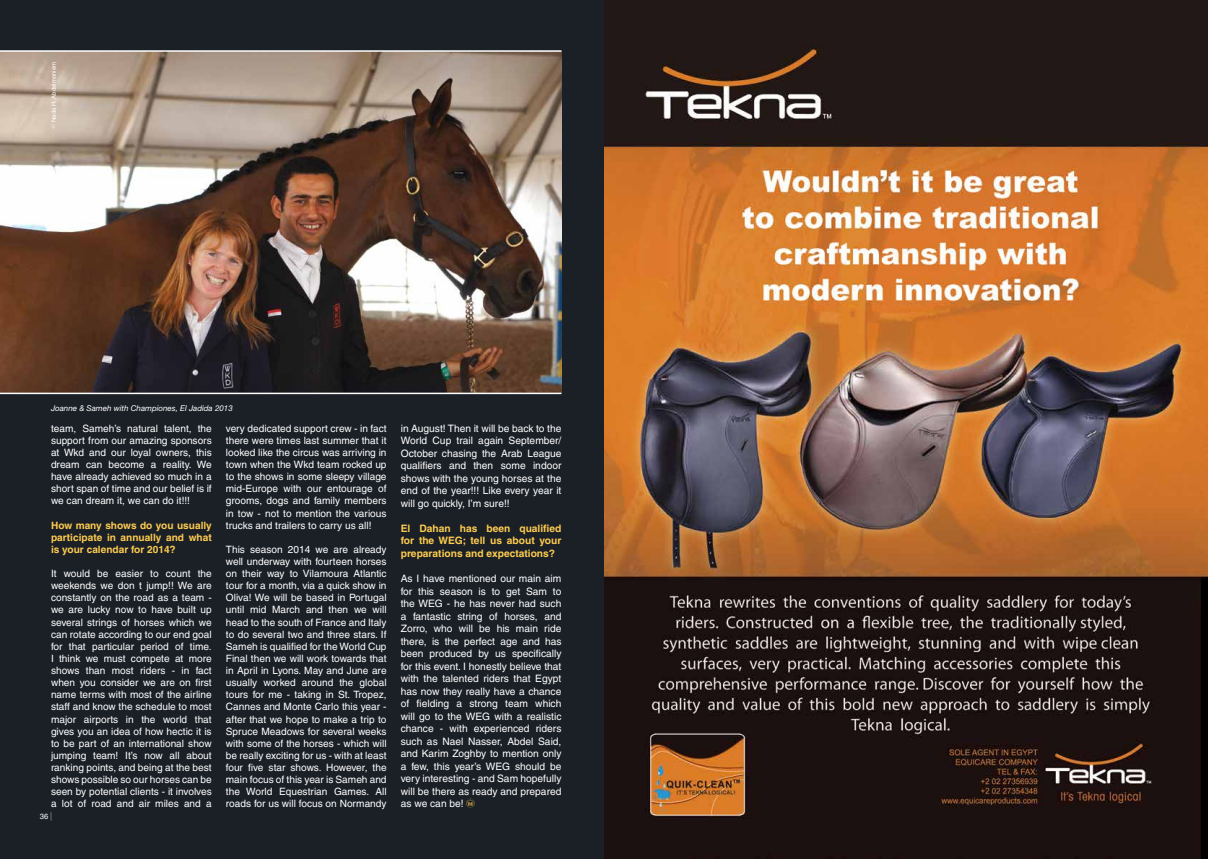
<style>
.page{position:relative;width:1208px;height:859px;background:#fff}
.page>*{position:absolute;margin:0;border:0;box-sizing:border-box;transform-origin:0 0}
.t1{font:10.2px/12.5px "Helvetica";color:#fff;text-align:justify}
.t2{font:700 10.2px/12.5px "Helvetica";color:#fecc4f;text-align:justify}
.t3{font:10.1px/12.1px "Helvetica";color:#fff;text-align:justify}
.t4{font:700 10.1px/12.1px "Helvetica";color:#fecc4f;text-align:justify}
.t5{font:italic 8px "Helvetica Neue";color:#fff}
.t6{font:7.6px "Helvetica";color:#fff}
.t7{font:6px "Helvetica";color:#fff}
</style>
<div class="page">
<img style="left:604px;top:1px;width:604px;height:857px">
<div style="left:0;top:0;width:604px;height:859px;background:#1b2027"></div>
<svg style="left:466px;top:797px;width:9px;height:11px"></svg>
<img style="left:0;top:52px;width:561px;height:341px">
<hr style="left:0;top:393px;width:561px;height:1px;background:#fff">
<hr style="left:0;top:50px;width:561px;height:2px;background:#fff">
<svg style="left:51px;top:124px;width:4px;height:5px"></svg>
<p class="t7" style="left:50px;top:122px;width:61px;rotate:-90deg">Nada H. Abdelmoniem</p>
<p class="t5" style="left:51px;top:404px;width:183px">Joanne &amp; Sameh with Championes, El Jadida 2013</p>
<p class="t3" style="left:51px;top:422px;width:162px">team, Sameh’s natural talent, the support from our amazing sponsors at Wkd and our loyal owners, this dream can become a reality. We have already achieved so much in a short span of time and our belief is if we can dream it, we can do it!!!</p>
<p class="t4" style="left:51px;top:519px;width:162px">How many shows do you usually participate in annually and what is your calendar for 2014?</p>
<p class="t3" style="left:51px;top:567px;width:162px">It would be easier to count the weekends we don t jump!! We are constantly on the road as a team - we are lucky now to have built up several strings of horses which we can rotate according to our end goal for that particular period of time.<br>I think we must compete at more shows than most riders - in fact when you consider we are on first name terms with most of the airline staff and know the schedule to most major airports in the world that gives you an idea of how hectic it is to be part of an international show jumping team! It’s now all about ranking points, and being at the best shows possible so our horses can be seen by potential clients - it involves a lot of road and air miles and a</p>
<p class="t6" style="left:40px;top:812px;width:10px">36</p>
<p class="t3" style="left:226px;top:422px;width:162px">very dedicated support crew - in fact there were times last summer that it looked like the circus was arriving in town when the Wkd team rocked up to the shows in some sleepy village mid-Europe with our entourage of grooms, dogs and family members in tow - not to mention the various trucks and trailers to carry us all!</p>
<p class="t3" style="left:226px;top:543px;width:162px">This season 2014 we are already well underway with fourteen horses on their way to Vilamoura Atlantic tour for a month, via a quick show in Oliva! We will be based in Portugal until mid March and then we will head to the south of France and Italy to do several two and three stars. If Sameh is qualified for the World Cup Final then we will work towards that in April in Lyons. May and June are usually worked around the global tours for me - taking in St. Tropez, Cannes and Monte Carlo this year - after that we hope to make a trip to Spruce Meadows for several weeks with some of the horses - which will be really exciting for us - with at least four five star shows. However, the main focus of this year is Sameh and the World Equestrian Games. All roads for us will focus on Normandy</p>
<p class="t1" style="left:401px;top:422px;width:162px">in August! Then it will be back to the World Cup trail again September/ October chasing the Arab League qualifiers and then some indoor shows with the young horses at the end of the year!!! Like every year it will go quickly, I’m sure!!</p>
<p class="t2" style="left:401px;top:522px;width:162px">El Dahan has been qualified for the WEG; tell us about your preparations and expectations?</p>
<p class="t1" style="left:401px;top:572px;width:162px">As I have mentioned our main aim for this season is to get Sam to the WEG - he has never had such a fantastic string of horses, and Zorro, who will be his main ride there, is the perfect age and has been produced by us specifically for this event. I honestly believe that with the talented riders that Egypt has now they really have a chance of fielding a strong team which will go to the WEG with a realistic chance - with experienced riders such as Nael Nasser, Abdel Said, and Karim Zoghby to mention only a few, this year’s WEG should be very interesting - and Sam hopefully will be there as ready and prepared as we can be!</p>
</div>
